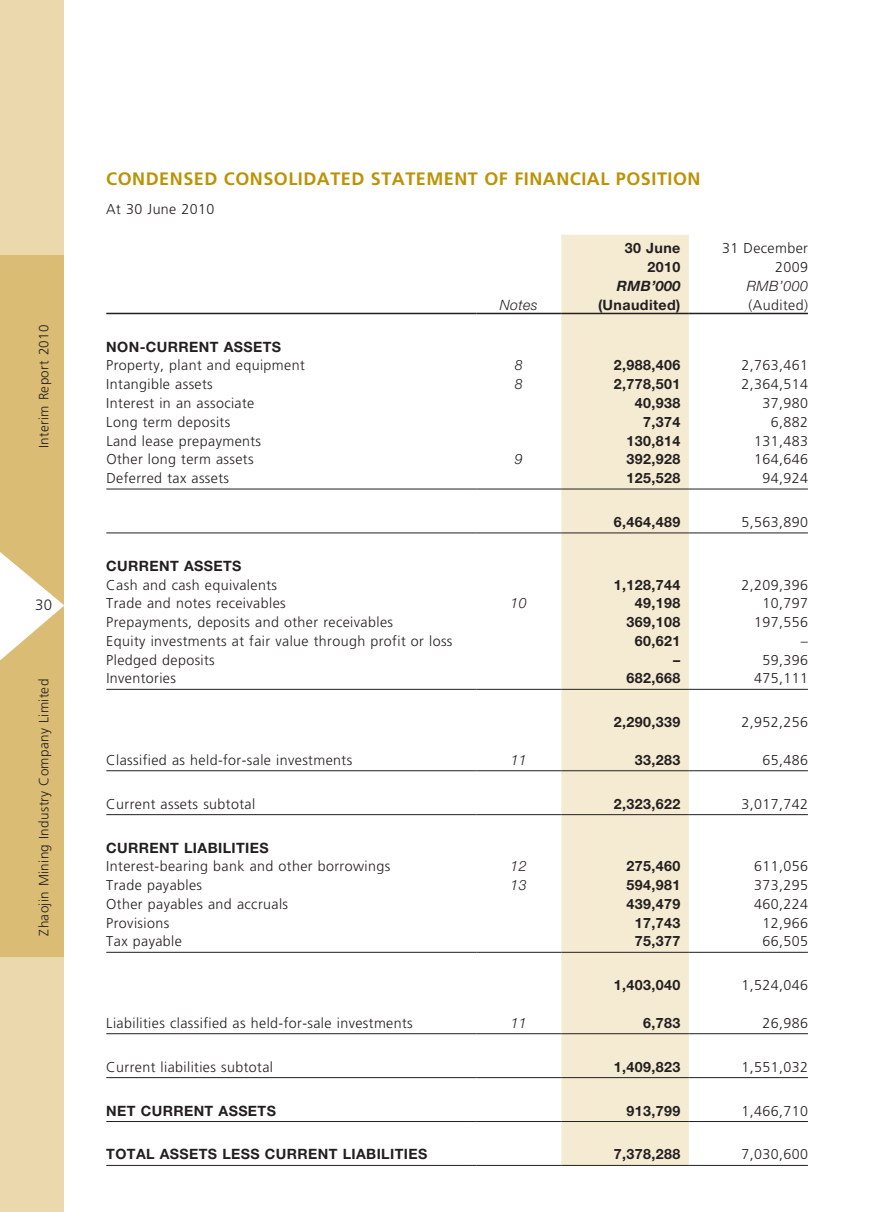
<style>
.page{position:relative;width:893px;height:1212px;background:#fff}
.page>*{position:absolute;margin:0;border:0;box-sizing:border-box;transform-origin:0 0}
.t1{font:700 18px "Frutiger LT Std";color:#bc9306}
.t2{font:300 15px "Frutiger LT Std";color:#231f20}
.t3{font:300 14.25px/18.8px "Frutiger LT Std";letter-spacing:.03em;color:#231f20;text-align:right}
.t4{font:700 14.25px/18.8px "Helvetica Neue LT Std";letter-spacing:.03em;color:#231f20;text-align:right}
.t5{font:italic 300 14.25px "Helvetica Neue LT Std";letter-spacing:.03em;color:#231f20}
.t6{font:italic 700 14.25px "Helvetica Neue LT Std";letter-spacing:.03em;color:#231f20}
.t7{font:300 13.5px "Frutiger LT Std";letter-spacing:.03em;color:#231f20}
</style>
<div class="page">
<div style="left:0;top:0;width:64px;height:1212px;background:#ebd8ac"></div>
<div style="left:0;top:255px;width:64px;height:702px;background:#dabc75"></div>
<svg style="left:0;top:552px;width:64px;height:108px"></svg>
<div style="left:561px;top:235px;width:128px;height:930px;background:#f4ebd2"></div>
<hr style="left:106px;top:313px;width:370px;height:1px;background:#231f20">
<hr style="left:476px;top:313px;width:85px;height:1px;background:#231f20">
<hr style="left:561px;top:313px;width:128px;height:1px;background:#231f20">
<hr style="left:689px;top:313px;width:119px;height:1px;background:#231f20">
<hr style="left:106px;top:489px;width:370px;height:1px;background:#231f20">
<hr style="left:476px;top:489px;width:85px;height:1px;background:#231f20">
<hr style="left:561px;top:489px;width:128px;height:1px;background:#231f20">
<hr style="left:689px;top:489px;width:119px;height:1px;background:#231f20">
<hr style="left:106px;top:532px;width:370px;height:1px;background:#231f20">
<hr style="left:476px;top:532px;width:85px;height:1px;background:#231f20">
<hr style="left:561px;top:532px;width:128px;height:1px;background:#231f20">
<hr style="left:689px;top:532px;width:119px;height:1px;background:#231f20">
<hr style="left:106px;top:689px;width:370px;height:1px;background:#231f20">
<hr style="left:476px;top:689px;width:85px;height:1px;background:#231f20">
<hr style="left:561px;top:689px;width:128px;height:1px;background:#231f20">
<hr style="left:689px;top:689px;width:119px;height:1px;background:#231f20">
<hr style="left:106px;top:770px;width:370px;height:1px;background:#231f20">
<hr style="left:476px;top:770px;width:85px;height:1px;background:#231f20">
<hr style="left:561px;top:770px;width:128px;height:1px;background:#231f20">
<hr style="left:689px;top:770px;width:119px;height:1px;background:#231f20">
<hr style="left:106px;top:814px;width:370px;height:1px;background:#231f20">
<hr style="left:476px;top:814px;width:85px;height:1px;background:#231f20">
<hr style="left:561px;top:814px;width:128px;height:1px;background:#231f20">
<hr style="left:689px;top:814px;width:119px;height:1px;background:#231f20">
<hr style="left:106px;top:952px;width:370px;height:1px;background:#231f20">
<hr style="left:476px;top:952px;width:85px;height:1px;background:#231f20">
<hr style="left:561px;top:952px;width:128px;height:1px;background:#231f20">
<hr style="left:689px;top:952px;width:119px;height:1px;background:#231f20">
<hr style="left:106px;top:1033px;width:370px;height:1px;background:#231f20">
<hr style="left:476px;top:1033px;width:85px;height:1px;background:#231f20">
<hr style="left:561px;top:1033px;width:128px;height:1px;background:#231f20">
<hr style="left:689px;top:1033px;width:119px;height:1px;background:#231f20">
<hr style="left:106px;top:1077px;width:370px;height:1px;background:#231f20">
<hr style="left:476px;top:1077px;width:85px;height:1px;background:#231f20">
<hr style="left:561px;top:1077px;width:128px;height:1px;background:#231f20">
<hr style="left:689px;top:1077px;width:119px;height:1px;background:#231f20">
<hr style="left:106px;top:1121px;width:370px;height:1px;background:#231f20">
<hr style="left:476px;top:1121px;width:85px;height:1px;background:#231f20">
<hr style="left:561px;top:1121px;width:128px;height:1px;background:#231f20">
<hr style="left:689px;top:1121px;width:119px;height:1px;background:#231f20">
<hr style="left:106px;top:1165px;width:370px;height:1px;background:#231f20">
<hr style="left:476px;top:1165px;width:85px;height:1px;background:#231f20">
<hr style="left:561px;top:1165px;width:128px;height:1px;background:#231f20">
<hr style="left:689px;top:1165px;width:119px;height:1px;background:#231f20">
<p class="t7" style="left:36px;top:448px;width:125px;rotate:-90deg">Interim Report 2010</p>
<p class="t2" style="left:35px;top:596px;width:19px">30</p>
<p class="t7" style="left:36px;top:935px;width:258px;rotate:-90deg">Zhaojin Mining Industry Company Limited</p>
<p class="t1" style="left:106px;top:168px;width:25px">CONDENSED</p>
<p class="t1" style="left:224px;top:168px;width:13px">CONSOLIDATED</p>
<p class="t1" style="left:371px;top:168px;width:13px">STATEMENT</p>
<p class="t1" style="left:484px;top:168px;width:42px">OF FINANCIAL</p>
<p class="t1" style="left:616px;top:168px;width:12px">POSITION</p>
<p class="t3" style="left:106px;top:200px;width:110px">At 30 June 2010</p>
<p class="t4" style="left:625px;top:239px;width:57px">30 June<br>2010</p>
<p class="t3" style="left:722px;top:239px;width:87px">31 December<br>2009</p>
<p class="t6" style="left:617px;top:277px;width:65px">RMB’000</p>
<p class="t5" style="left:747px;top:277px;width:63px">RMB’000</p>
<p class="t5" style="left:500px;top:296px;width:40px">Notes</p>
<p class="t4" style="left:598px;top:295px;width:84px">(Unaudited)</p>
<p class="t3" style="left:748px;top:296px;width:61px">(Audited)</p>
<p class="t4" style="left:106px;top:337px;width:176px">NON-CURRENT ASSETS</p>
<p class="t3" style="left:106px;top:356px;width:200px">Property, plant and equipment</p>
<p class="t5" style="left:515px;top:357px;width:9px">8</p>
<p class="t4" style="left:614px;top:356px;width:68px">2,988,406</p>
<p class="t3" style="left:741px;top:356px;width:68px">2,763,461</p>
<p class="t3" style="left:106px;top:375px;width:108px">Intangible assets</p>
<p class="t5" style="left:515px;top:376px;width:9px">8</p>
<p class="t4" style="left:614px;top:374px;width:68px">2,778,501</p>
<p class="t3" style="left:741px;top:375px;width:68px">2,364,514</p>
<p class="t3" style="left:106px;top:394px;width:150px">Interest in an associate</p>
<p class="t4" style="left:635px;top:393px;width:47px">40,938</p>
<p class="t3" style="left:762px;top:394px;width:47px">37,980</p>
<p class="t3" style="left:106px;top:413px;width:125px">Long term deposits</p>
<p class="t4" style="left:643px;top:412px;width:39px">7,374</p>
<p class="t3" style="left:771px;top:413px;width:39px">6,882</p>
<p class="t3" style="left:106px;top:431px;width:156px">Land lease prepayments</p>
<p class="t4" style="left:626px;top:431px;width:55px">130,814</p>
<p class="t3" style="left:754px;top:431px;width:55px">131,483</p>
<p class="t3" style="left:106px;top:450px;width:149px">Other long term assets</p>
<p class="t5" style="left:515px;top:451px;width:9px">9</p>
<p class="t4" style="left:626px;top:449px;width:55px">392,928</p>
<p class="t3" style="left:754px;top:450px;width:55px">164,646</p>
<p class="t3" style="left:106px;top:469px;width:124px">Deferred tax assets</p>
<p class="t4" style="left:626px;top:468px;width:55px">125,528</p>
<p class="t3" style="left:762px;top:469px;width:47px">94,924</p>
<p class="t4" style="left:614px;top:512px;width:68px">6,464,489</p>
<p class="t3" style="left:741px;top:513px;width:68px">5,563,890</p>
<p class="t4" style="left:106px;top:556px;width:137px">CURRENT ASSETS</p>
<p class="t3" style="left:106px;top:575px;width:172px">Cash and cash equivalents</p>
<p class="t4" style="left:614px;top:575px;width:68px">1,128,744</p>
<p class="t3" style="left:741px;top:575px;width:68px">2,209,396</p>
<p class="t3" style="left:106px;top:594px;width:181px">Trade and notes receivables</p>
<p class="t5" style="left:511px;top:595px;width:18px">10</p>
<p class="t4" style="left:635px;top:593px;width:47px">49,198</p>
<p class="t3" style="left:762px;top:594px;width:47px">10,797</p>
<p class="t3" style="left:106px;top:613px;width:288px">Prepayments, deposits and other receivables</p>
<p class="t4" style="left:626px;top:612px;width:55px">369,108</p>
<p class="t3" style="left:754px;top:613px;width:55px">197,556</p>
<p class="t3" style="left:106px;top:632px;width:348px">Equity investments at fair value through profit or loss</p>
<p class="t4" style="left:635px;top:631px;width:47px">60,621</p>
<p class="t3" style="left:801px;top:632px;width:9px">–</p>
<p class="t3" style="left:106px;top:650px;width:110px">Pledged deposits</p>
<p class="t4" style="left:673px;top:650px;width:9px">–</p>
<p class="t3" style="left:762px;top:650px;width:47px">59,396</p>
<p class="t3" style="left:106px;top:669px;width:71px">Inventories</p>
<p class="t4" style="left:626px;top:668px;width:55px">682,668</p>
<p class="t3" style="left:754px;top:669px;width:55px">475,111</p>
<p class="t4" style="left:614px;top:712px;width:68px">2,290,339</p>
<p class="t3" style="left:741px;top:713px;width:68px">2,952,256</p>
<p class="t3" style="left:106px;top:751px;width:247px">Classified as held-for-sale investments</p>
<p class="t5" style="left:511px;top:751px;width:18px">11</p>
<p class="t4" style="left:635px;top:750px;width:47px">33,283</p>
<p class="t3" style="left:762px;top:751px;width:47px">65,486</p>
<p class="t3" style="left:106px;top:794px;width:150px">Current assets subtotal</p>
<p class="t4" style="left:614px;top:794px;width:68px">2,323,622</p>
<p class="t3" style="left:741px;top:794px;width:68px">3,017,742</p>
<p class="t4" style="left:106px;top:838px;width:164px">CURRENT LIABILITIES</p>
<p class="t3" style="left:106px;top:857px;width:286px">Interest-bearing bank and other borrowings</p>
<p class="t5" style="left:511px;top:858px;width:18px">12</p>
<p class="t4" style="left:626px;top:856px;width:55px">275,460</p>
<p class="t3" style="left:754px;top:857px;width:55px">611,056</p>
<p class="t3" style="left:106px;top:876px;width:97px">Trade payables</p>
<p class="t5" style="left:511px;top:876px;width:18px">13</p>
<p class="t4" style="left:626px;top:875px;width:55px">594,981</p>
<p class="t3" style="left:754px;top:876px;width:55px">373,295</p>
<p class="t3" style="left:106px;top:895px;width:183px">Other payables and accruals</p>
<p class="t4" style="left:626px;top:894px;width:55px">439,479</p>
<p class="t3" style="left:754px;top:895px;width:55px">460,224</p>
<p class="t3" style="left:106px;top:913px;width:64px">Provisions</p>
<p class="t4" style="left:635px;top:913px;width:47px">17,743</p>
<p class="t3" style="left:762px;top:913px;width:47px">12,966</p>
<p class="t3" style="left:106px;top:932px;width:77px">Tax payable</p>
<p class="t4" style="left:635px;top:931px;width:47px">75,377</p>
<p class="t3" style="left:762px;top:932px;width:47px">66,505</p>
<p class="t4" style="left:614px;top:975px;width:68px">1,403,040</p>
<p class="t3" style="left:741px;top:976px;width:68px">1,524,046</p>
<p class="t3" style="left:106px;top:1013px;width:308px">Liabilities classified as held-for-sale investments</p>
<p class="t5" style="left:511px;top:1014px;width:18px">11</p>
<p class="t4" style="left:643px;top:1013px;width:39px">6,783</p>
<p class="t3" style="left:762px;top:1013px;width:47px">26,986</p>
<p class="t3" style="left:106px;top:1057px;width:168px">Current liabilities subtotal</p>
<p class="t4" style="left:614px;top:1057px;width:68px">1,409,823</p>
<p class="t3" style="left:741px;top:1057px;width:68px">1,551,032</p>
<p class="t4" style="left:106px;top:1101px;width:171px">NET CURRENT ASSETS</p>
<p class="t4" style="left:626px;top:1101px;width:55px">913,799</p>
<p class="t3" style="left:741px;top:1101px;width:68px">1,466,710</p>
<p class="t4" style="left:106px;top:1144px;width:323px">TOTAL ASSETS LESS CURRENT LIABILITIES</p>
<p class="t4" style="left:614px;top:1144px;width:68px">7,378,288</p>
<p class="t3" style="left:741px;top:1145px;width:68px">7,030,600</p>
</div>
